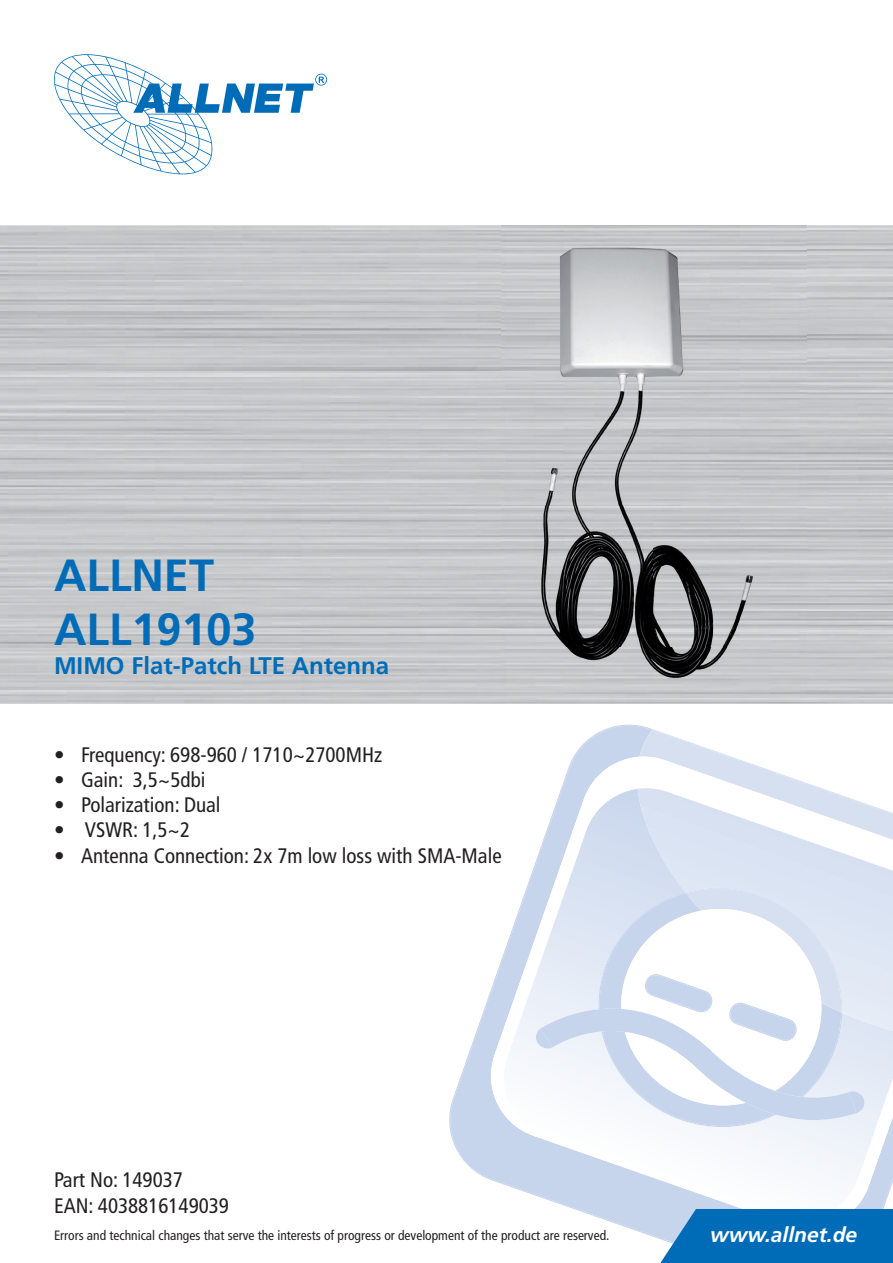
<style>
.page{position:relative;width:893px;height:1263px;background:#fff}
.page>*{position:absolute;margin:0;border:0;box-sizing:border-box;transform-origin:0 0}
.t1{font:700 45px/54px "Frutiger LT Std";color:#006cb7}
.t2{font:700 24px "Frutiger LT Std";color:#006cb7}
.t3{font:condensed 21px/25.2px "Frutiger LT Std";color:#231f20}
.t4{font:italic 700 21px "Frutiger LT Std";color:#fff}
.t5{font:condensed 13.5px "Frutiger LT Std";color:#231f20}
</style>
<div class="page">
<svg style="left:449px;top:725px;width:211px;height:514px"></svg>
<svg style="left:483px;top:757px;width:177px;height:471px"></svg>
<svg style="left:504px;top:823px;width:389px;height:398px"></svg>
<svg style="left:598px;top:1120px;width:244px;height:7px;fill:#eff3fa"></svg>
<svg style="left:636px;top:729px;width:184px;height:142px"></svg>
<svg style="left:638px;top:788px;width:255px;height:243px"></svg>
<svg style="left:535px;top:888px;width:331px;height:232px"></svg>
<svg style="left:660px;top:1209px;width:233px;height:54px;background:#1074bb"></svg>
<svg style="left:54px;top:54px;width:273px;height:120px"></svg>
<img style="left:502px;top:225px;width:305px;height:469px">
<h1 class="t1" style="left:54px;top:548px;width:204px">ALLNET<br>ALL19103</h1>
<p class="t2" style="left:54px;top:651px;width:337px">MIMO Flat-Patch LTE Antenna</p>
<p class="t3" style="left:54px;top:742px;width:330px">• Frequency: 698-960 / 1710~2700MHz</p>
<p class="t3" style="left:54px;top:767px;width:153px">• Gain: 3,5~5dbi</p>
<p class="t3" style="left:54px;top:792px;width:168px">• Polarization: Dual</p>
<p class="t3" style="left:54px;top:818px;width:138px">• VSWR: 1,5~2</p>
<p class="t3" style="left:54px;top:843px;width:449px">• Antenna Connection: 2x 7m low loss with SMA-Male</p>
<p class="t3" style="left:54px;top:1167px;width:176px">Part No: 149037<br>EAN: 4038816149039</p>
<p class="t5" style="left:54px;top:1227px;width:557px">Errors and technical changes that serve the interests of progress or development of the product are reserved.</p>
<p class="t4" style="left:710px;top:1222px;width:149px">www.allnet.de</p>
</div>
